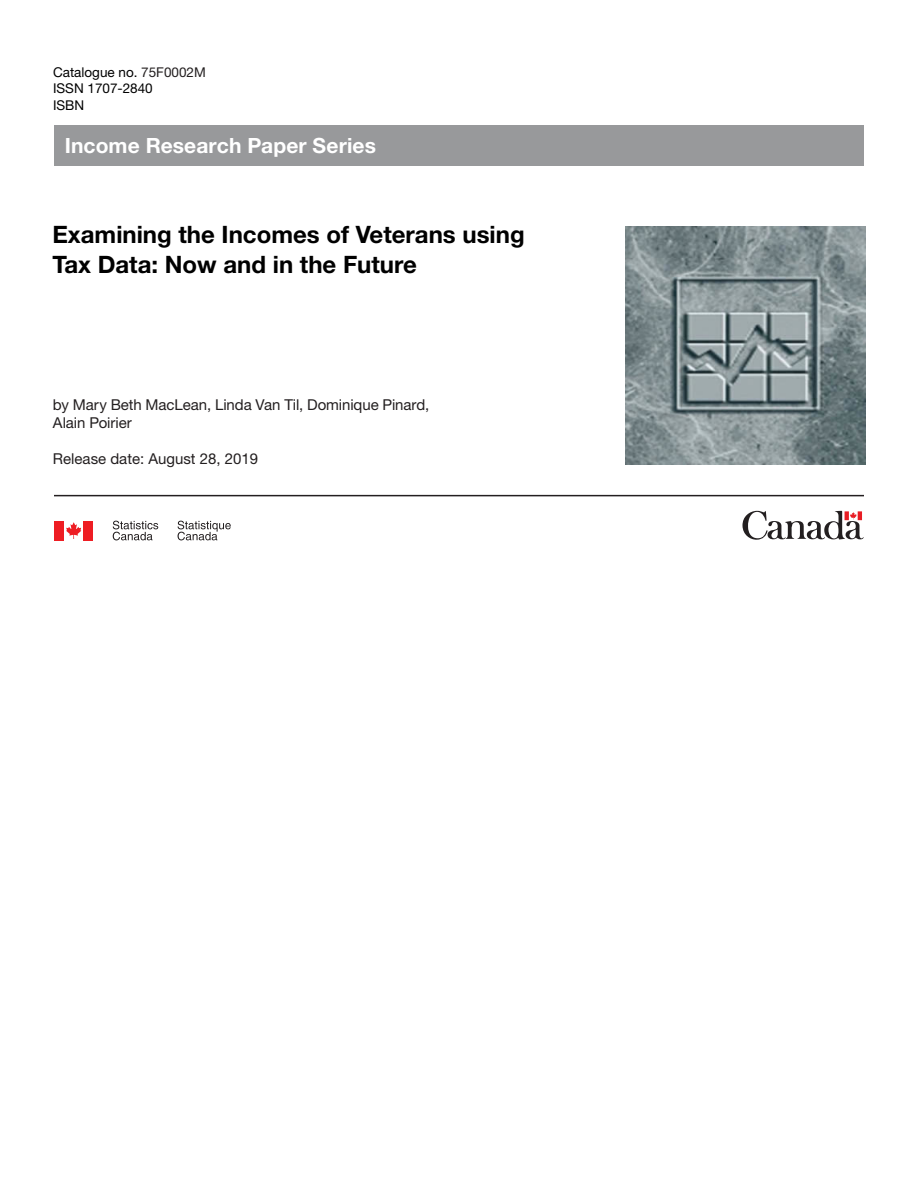
<style>
.page{position:relative;width:918px;height:1188px;background:#fff}
.page>*{position:absolute;margin:0;border:0;box-sizing:border-box;transform-origin:0 0}
.t1{font:700 24px/30px "Helvetica Neue LT Std";color:#000}
.t2{font:700 21px "Helvetica Neue LT Std";letter-spacing:.005em;color:#fff}
.t3{font:15px/18px "Helvetica Neue LT Std";letter-spacing:-.005em;color:#231f20}
.t4{font:13.5px/16.5px "Helvetica Neue LT Std";color:#000}
.s1{color:#231f20}
</style>
<div class="page">
<hr style="left:54px;top:495px;width:810px;height:1px;background:#231f20">
<svg style="left:742px;top:511px;width:122px;height:29px"></svg>
<svg style="left:66px;top:522px;width:15px;height:17px"></svg>
<div style="left:54px;top:521px;width:10px;height:19px;background:#ee1d23"></div>
<div style="left:84px;top:521px;width:9px;height:19px;background:#ee1d23"></div>
<svg style="left:178px;top:521px;width:53px;height:19px"></svg>
<svg style="left:113px;top:521px;width:45px;height:19px"></svg>
<div style="left:54px;top:125px;width:810px;height:40px;background:#98999b"></div>
<img style="left:625px;top:226px;width:240px;height:238px">
<p class="t4" style="left:53px;top:63px;width:154px">Catalogue no. <span class="s1">75F0002M<br></span>ISSN 1707-2840<br>ISBN</p>
<h2 class="t2" style="left:65px;top:132px;width:313px">Income Research Paper Series</h2>
<h1 class="t1" style="left:52px;top:219px;width:474px">Examining the Incomes of Veterans using<br>Tax Data: Now and in the Future</h1>
<p class="t3" style="left:53px;top:395px;width:378px">by Mary Beth MacLean, Linda Van Til, Dominique Pinard,<br>Alain Poirier</p>
<p class="t3" style="left:53px;top:449px;width:207px">Release date: August 28, 2019</p>
</div>
